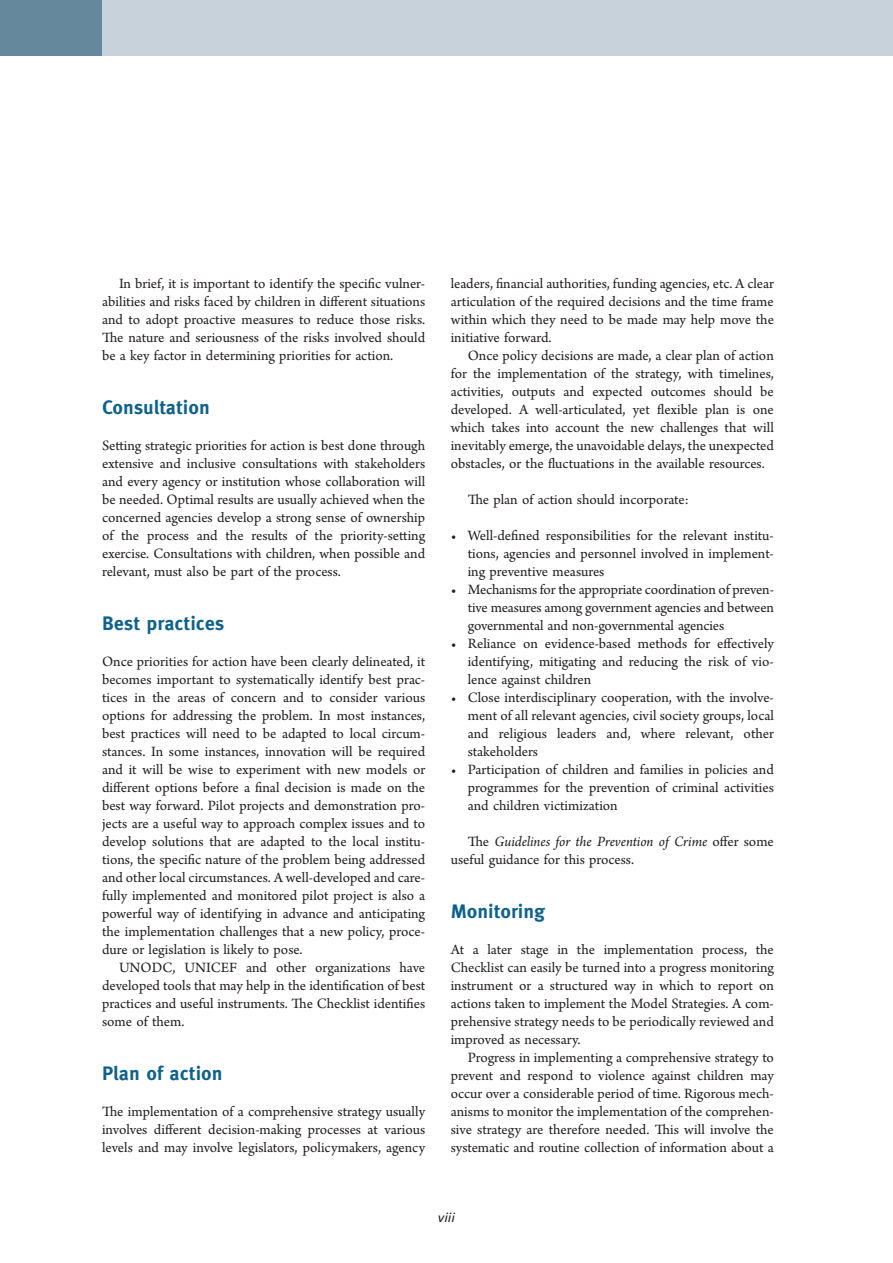
<style>
.page{position:relative;width:893px;height:1263px;background:#fff}
.page>*{position:absolute;margin:0;border:0;box-sizing:border-box;transform-origin:0 0}
.t1{font:700 19.5px "Meta OT";color:#0e618b}
.t2{font:15px/18px "Arno Pro";color:#231f20;text-align:justify}
.t3{font:italic 12.75px "Frutiger LT Std";color:#231f20}
.s1{font-style:italic}
</style>
<div class="page">
<div style="left:0;top:0;width:893px;height:55px;background:#c8d2db"></div>
<div style="left:0;top:0;width:102px;height:55px;background:#66889d"></div>
<p class="t2" style="left:102px;top:275px;width:325px;text-indent:17px">In brief, it is important to identify the specific vulner&shy;abilities and risks faced by children in different situations and to adopt proactive measures to reduce those risks.<br>The nature and seriousness of the risks involved should be a key factor in determining priorities for action.</p>
<h1 class="t1" style="left:102px;top:395px;width:109px">Consultation</h1>
<p class="t2" style="left:102px;top:437px;width:325px">Setting strategic priorities for action is best done through extensive and inclusive consultations with stakeholders and every agency or institution whose collaboration will be needed. Optimal results are usually achieved when the concerned agencies develop a strong sense of ownership of the process and the results of the priority-setting exercise. Consultations with children, when possible and relevant, must also be part of the process.</p>
<h1 class="t1" style="left:102px;top:611px;width:124px">Best practices</h1>
<p class="t2" style="left:102px;top:653px;width:325px">Once priorities for action have been clearly delineated, it becomes important to systematically identify best prac&shy;tices in the areas of concern and to consider various options for addressing the problem. In most instances, best practices will need to be adapted to local circum&shy;stances. In some instances, innovation will be required and it will be wise to experiment with new models or different options before a final decision is made on the best way forward. Pilot projects and demonstration pro&shy;jects are a useful way to approach complex issues and to develop solutions that are adapted to the local institu&shy;tions, the specific nature of the problem being addressed and other local circumstances. A well-developed and care&shy;fully implemented and monitored pilot project is also a powerful way of identifying in advance and anticipating the implementation challenges that a new policy, proce&shy;dure or legislation is likely to pose.</p>
<p class="t2" style="left:102px;top:959px;width:325px;text-indent:17px">UNODC, UNICEF and other organizations have developed tools that may help in the identification of best practices and useful instruments. The Checklist identifies some of them.</p>
<h1 class="t1" style="left:102px;top:1061px;width:122px">Plan of action</h1>
<p class="t2" style="left:102px;top:1103px;width:325px">The implementation of a comprehensive strategy usually involves different decision-making processes at various levels and may involve legislators, policymakers, agency</p>
<p class="t2" style="left:451px;top:275px;width:325px">leaders, financial authorities, funding agencies, etc. A clear articulation of the required decisions and the time frame within which they need to be made may help move the initiative forward.</p>
<p class="t2" style="left:451px;top:347px;width:325px;text-indent:17px">Once policy decisions are made, a clear plan of action for the implementation of the strategy, with timelines, activities, outputs and expected outcomes should be developed. A well-articulated, yet flexible plan is one which takes into account the new challenges that will inevitably emerge, the unavoidable delays, the unexpected obstacles, or the fluctuations in the available resources.</p>
<p class="t2" style="left:468px;top:491px;width:223px">The plan of action should incorporate:</p>
<p class="t2" style="left:468px;top:527px;width:308px;text-indent:-17px">• Well-defined responsibilities for the relevant institu&shy;tions, agencies and personnel involved in implement&shy;ing preventive measures</p>
<p class="t2" style="left:468px;top:581px;width:308px;text-indent:-17px">• Mechanisms for the appropriate coordination of preven&shy;tive measures among government agencies and between governmental and non-governmental agencies</p>
<p class="t2" style="left:468px;top:635px;width:308px;text-indent:-17px">• Reliance on evidence-based methods for effectively identifying, mitigating and reducing the risk of vio&shy;lence against children</p>
<p class="t2" style="left:468px;top:689px;width:308px;text-indent:-17px">• Close interdisciplinary cooperation, with the involve&shy;ment of all relevant agencies, civil society groups, local and religious leaders and, where relevant, other stakeholders</p>
<p class="t2" style="left:468px;top:761px;width:308px;text-indent:-17px">• Participation of children and families in policies and programmes for the prevention of criminal activities and children victimization</p>
<p class="t2" style="left:451px;top:833px;width:325px;text-indent:17px">The <span class="s1">Guidelines for the Prevention of Crime</span> offer some useful guidance for this process.</p>
<h1 class="t1" style="left:451px;top:899px;width:96px">Monitoring</h1>
<p class="t2" style="left:451px;top:941px;width:325px">At a later stage in the implementation process, the Checklist can easily be turned into a progress monitoring instrument or a structured way in which to report on actions taken to implement the Model Strategies. A com&shy;prehensive strategy needs to be periodically reviewed and improved as necessary.</p>
<p class="t2" style="left:451px;top:1049px;width:325px;text-indent:17px">Progress in implementing a comprehensive strategy to prevent and respond to violence against children may occur over a considerable period of time. Rigorous mech&shy;anisms to monitor the implementation of the comprehen&shy;sive strategy are therefore needed. This will involve the systematic and routine collection of information about a</p>
<p class="t3" style="left:438px;top:1210px;width:19px">viii</p>
</div>
